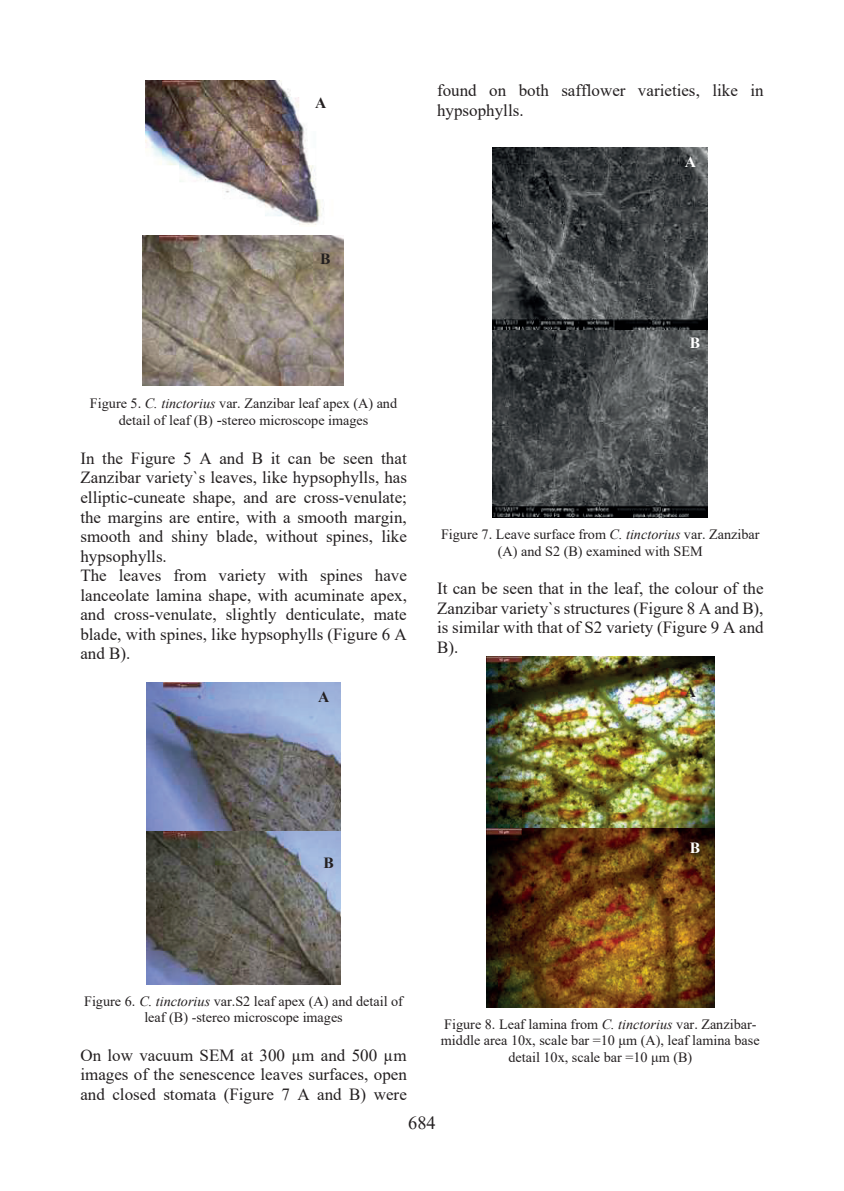
<style>
.page{position:relative;width:844px;height:1191px;background:#fff}
.page>*{position:absolute;margin:0;border:0;box-sizing:border-box;transform-origin:0 0}
.t1{font:18.38px "Times New Roman";color:#231f20}
.t2{font:16.97px/19.6px "Times New Roman";color:#231f20}
.t3{font:700 15.58px "Times New Roman";color:#231f20}
.t4{font:700 15.58px "Times New Roman";color:#fff}
.t5{font:14.17px/16.3px "Times New Roman";color:#231f20;text-align:center}
.s1{font-style:italic}
.s2{font-size:15.58px}
</style>
<div class="page">
<img style="left:146px;top:80px;width:178px;height:145px">
<img style="left:143px;top:235px;width:200px;height:150px">
<img style="left:146px;top:682px;width:195px;height:302px">
<img style="left:492px;top:147px;width:215px;height:370px">
<img style="left:486px;top:656px;width:228px;height:351px">
<img style="left:308px;top:688px;width:33px;height:23px">
<img style="left:313px;top:853px;width:23px;height:24px">
<img style="left:305px;top:93px;width:19px;height:22px">
<img style="left:310px;top:249px;width:22px;height:22px">
<img style="left:674px;top:153px;width:32px;height:27px">
<img style="left:679px;top:334px;width:22px;height:26px">
<img style="left:674px;top:682px;width:32px;height:22px">
<img style="left:679px;top:838px;width:22px;height:22px">
<p class="t3" style="left:315px;top:91px;width:13px">A</p>
<p class="t2" style="left:437px;top:80px;width:328px">found on both safflower varieties, like in hypsophylls.</p>
<p class="t4" style="left:684px;top:151px;width:13px">A</p>
<p class="t3" style="left:320px;top:247px;width:12px">B</p>
<p class="t5" style="left:90px;top:394px;width:308px;line-height:17.5px">Figure 5. <span class="s1">C. tinctorius</span> var. Zanzibar leaf apex (A) and detail of leaf (B) <span class="s2">-</span>stereo microscope images</p>
<p class="t2" style="left:80px;top:448px;width:328px">In the Figure 5 A and B it can be seen that Zanzibar variety`s leaves, like hypsophylls, has elliptic-cuneate shape, and are cross-venulate; the margins are entire, with a smooth margin, smooth and shiny blade, without spines, like hypsophylls.<br>The leaves from variety with spines have lanceolate lamina shape, with acuminate apex, and cross-venulate, slightly denticulate, mate blade, with spines, like hypsophylls (Figure 6 A and B).</p>
<p class="t3" style="left:318px;top:686px;width:13px">A</p>
<p class="t4" style="left:689px;top:332px;width:12px">B</p>
<p class="t5" style="left:441px;top:526px;width:320px">Figure 7. Leave surface from <span class="s1">C. tinctorius</span> var. Zanzibar (A) and S2 (B) examined with SEM</p>
<p class="t2" style="left:437px;top:578px;width:328px;text-align:justify">It can be seen that in the leaf, the colour of the Zanzibar variety`s structures (Figure 8 A and B), is similar with that of S2 variety (Figure 9 A and B).</p>
<p class="t3" style="left:684px;top:681px;width:13px">A</p>
<p class="t3" style="left:323px;top:851px;width:12px">B</p>
<p class="t4" style="left:689px;top:837px;width:12px">B</p>
<p class="t5" style="left:84px;top:992px;width:320px">Figure 6. <span class="s1">C. tinctorius</span> var.S2 leaf apex (A) and detail of leaf (B) -stereo microscope images</p>
<p class="t2" style="left:80px;top:1044px;width:328px;text-align:justify">On low vacuum SEM at 300 µm and 500 µm images of the senescence leaves surfaces, open and closed stomata (Figure 7 A and B) were</p>
<p class="t5" style="left:441px;top:1016px;width:320px">Figure 8. Leaf lamina from <span class="s1">C. tinctorius</span> var. Zanzibar&shy;middle area 10x, scale bar =10 μm (A), leaf lamina base detail 10x, scale bar =10 μm (B)</p>
<p class="t1" style="left:408px;top:1110px;width:29px">684</p>
</div>
